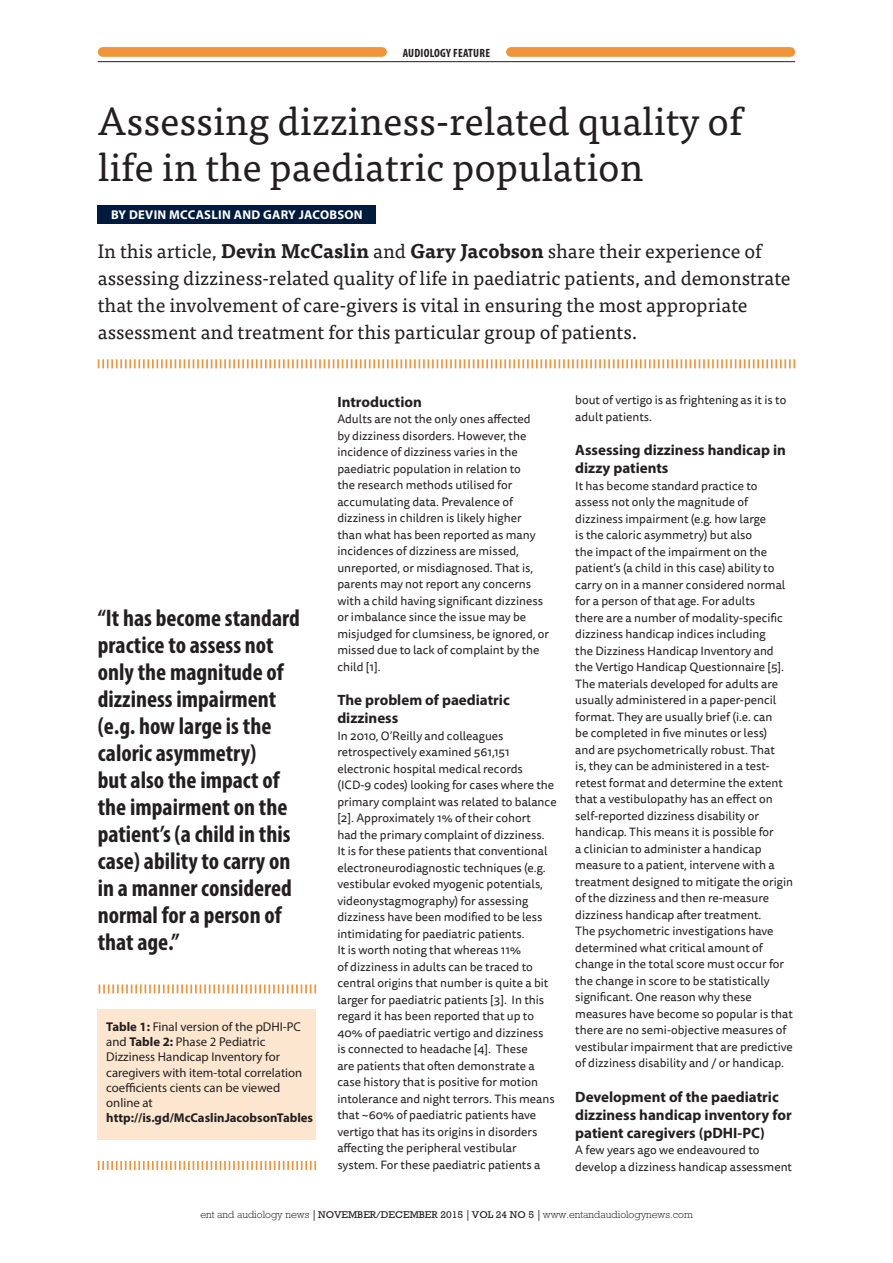
<style>
.page{position:relative;width:893px;height:1263px;background:#fff}
.page>*{position:absolute;margin:0;border:0;box-sizing:border-box;transform-origin:0 0}
.AudioMat_Headline{font:39px/46.5px "Tisa Pro";color:#231f20}
.AudioMat_Quote{font:700 condensed 24px/27px "Myriad Pro";color:#231f20}
.AudioMat_Standfirst{font:19.5px/27px "Tisa Pro";color:#231f20}
.AudioMat_Subhead{font:700 15px/18px "Myriad Pro";color:#231f20}
.AudioMat_Author_titl{font:12.75px/15.3px "Myriad Pro";color:#231f20}
.AudioMat_Author_titl-2{font:700 12.75px "Myriad Pro";color:#231f20}
.AudioMat_Author{font:700 12.75px "Myriad Pro";letter-spacing:.02em;color:#fff}
.AudioMat_Body_No_Ind{font:12px/16.5px "Tisa Sans Pro";color:#231f20}
.t1{font:700 condensed 12px "Myriad Pro";letter-spacing:.02em;color:#231f20}
.t2{font:300 10.5px "Rockwell";color:#231f20}
.s1{font-weight:700}
.s2{font-family:"Adobe Caslon Pro";font-weight:700}
.s3{font-weight:400;font-size:10.05px}
</style>
<div class="page">
<div style="left:98px;top:1009px;width:218px;height:130px;background:#fce6cf"></div>
<div style="left:98px;top:205px;width:278px;height:18px;background:#001b3e"></div>
<svg style="left:98px;top:359px;width:697px;height:9px"></svg>
<svg style="left:98px;top:1161px;width:218px;height:9px"></svg>
<svg style="left:99px;top:984px;width:217px;height:9px"></svg>
<hr style="left:98px;top:61px;width:697px;height:1px;background:#231f20">
<div style="left:103px;top:47px;width:279px;height:10px;background:#ef943a"></div>
<div style="left:511px;top:47px;width:279px;height:10px;background:#ef943a"></div>
<p class="t1" style="left:403px;top:45px;width:89px">AUDIOLOGY FEATURE</p>
<p class="AudioMat_Headline" style="left:98px;top:96px;width:646px">Assessing dizziness-related quality of life in the paediatric population</p>
<p class="AudioMat_Author" style="left:111px;top:206px;width:253px">BY DEVIN MCCASLIN AND GARY JACOBSON</p>
<p class="AudioMat_Standfirst" style="left:98px;top:236px;width:694px">In this article, <span class="s1">Devin McCaslin</span> and <span class="s1">Gary Jacobson</span> share their experience of assessing dizziness-related quality of life in paediatric patients, and demonstrate that the involvement of care-givers is vital in ensuring the most appropriate assessment and treatment for this particular group of patients.</p>
<p class="AudioMat_Quote" style="left:98px;top:604px;width:204px">“It has become standard practice to assess not only the magnitude of dizziness impairment (e.g. how large is the caloric asymmetry)<br>but also the impact of the impairment on the patient’s (a child in this case) ability to carry on in a manner considered normal for a person of that age.”</p>
<p class="AudioMat_Author_titl" style="left:106px;top:1018px;width:197px"><span class="s1">Table 1:</span> Final version of the pDHI-PC and <span class="s1">Table 2:</span> Phase 2 Pediatric<br>Dizziness Handicap Inventory for caregivers with item-total correlation coefficients cients can be viewed online at</p>
<p class="AudioMat_Author_titl-2" style="left:106px;top:1110px;width:208px">http://is.gd/McCaslinJacobsonTables</p>
<p class="AudioMat_Subhead" style="left:337px;top:392px;width:86px">Introduction</p>
<p class="AudioMat_Body_No_Ind" style="left:337px;top:411px;width:213px">Adults are not the only ones affected<br>by dizziness disorders. However, the incidence of dizziness varies in the paediatric population in relation to<br>the research methods utilised for accumulating data. Prevalence of dizziness in children is likely higher than what has been reported as many incidences of dizziness are missed, unreported, or misdiagnosed. That is, parents may not report any concerns with a child having significant dizziness or imbalance since the issue may be misjudged for clumsiness, be ignored, or missed due to lack of complaint by the child [1].</p>
<p class="AudioMat_Subhead" style="left:337px;top:691px;width:174px">The problem of paediatric dizziness</p>
<p class="AudioMat_Body_No_Ind" style="left:337px;top:728px;width:221px">In 2010, O’Reilly and colleagues retrospectively examined 561,151 electronic hospital medical records (ICD-9 codes) looking for cases where the primary complaint was related to balance [2]. Approximately 1% of their cohort<br>had the primary complaint of dizziness.<br>It is for these patients that conventional electroneurodiagnostic techniques (e.g. vestibular evoked myogenic potentials, videonystagmography) for assessing dizziness have been modified to be less intimidating for paediatric patients.<br>It is worth noting that whereas 11%<br>of dizziness in adults can be traced to central origins that number is quite a bit larger for paediatric patients [3]. In this regard it has been reported that up to 40% of paediatric vertigo and dizziness<br>is connected to headache [4]. These<br>are patients that often demonstrate a case history that is positive for motion intolerance and night terrors. This means that ~60% of paediatric patients have vertigo that has its origins in disorders affecting the peripheral vestibular system. For these paediatric patients a</p>
<p class="AudioMat_Body_No_Ind" style="left:575px;top:392px;width:213px">bout of vertigo is as frightening as it is to adult patients.</p>
<p class="AudioMat_Subhead" style="left:575px;top:441px;width:212px">Assessing dizziness handicap in dizzy patients</p>
<p class="AudioMat_Body_No_Ind" style="left:575px;top:478px;width:219px">It has become standard practice to assess not only the magnitude of dizziness impairment (e.g. how large<br>is the caloric asymmetry) but also<br>the impact of the impairment on the patient’s (a child in this case) ability to carry on in a manner considered normal for a person of that age. For adults<br>there are a number of modality-specific dizziness handicap indices including<br>the Dizziness Handicap Inventory and the Vertigo Handicap Questionnaire [5].<br>The materials developed for adults are usually administered in a paper-pencil format. They are usually brief (i.e. can<br>be completed in five minutes or less)<br>and are psychometrically robust. That<br>is, they can be administered in a test&shy;retest format and determine the extent that a vestibulopathy has an effect on self-reported dizziness disability or handicap. This means it is possible for<br>a clinician to administer a handicap measure to a patient, intervene with a treatment designed to mitigate the origin of the dizziness and then re-measure dizziness handicap after treatment.<br>The psychometric investigations have determined what critical amount of change in the total score must occur for the change in score to be statistically significant. One reason why these measures have become so popular is that there are no semi-objective measures of vestibular impairment that are predictive of dizziness disability and / or handicap.</p>
<p class="AudioMat_Subhead" style="left:575px;top:1087px;width:218px">Development of the paediatric dizziness handicap inventory for patient caregivers (pDHI-PC)</p>
<p class="AudioMat_Body_No_Ind" style="left:575px;top:1142px;width:218px">A few years ago we endeavoured to develop a dizziness handicap assessment</p>
<p class="t2" style="left:200px;top:1208px;width:494px">ent and audiology news <span class="s2">|</span> <span class="s3">NOVEMBER/DECEMBER 2015</span> <span class="s2">|</span> <span class="s3">VOL 24 NO 5</span> <span class="s2">|</span> www.entandaudiologynews.com</p>
</div>
